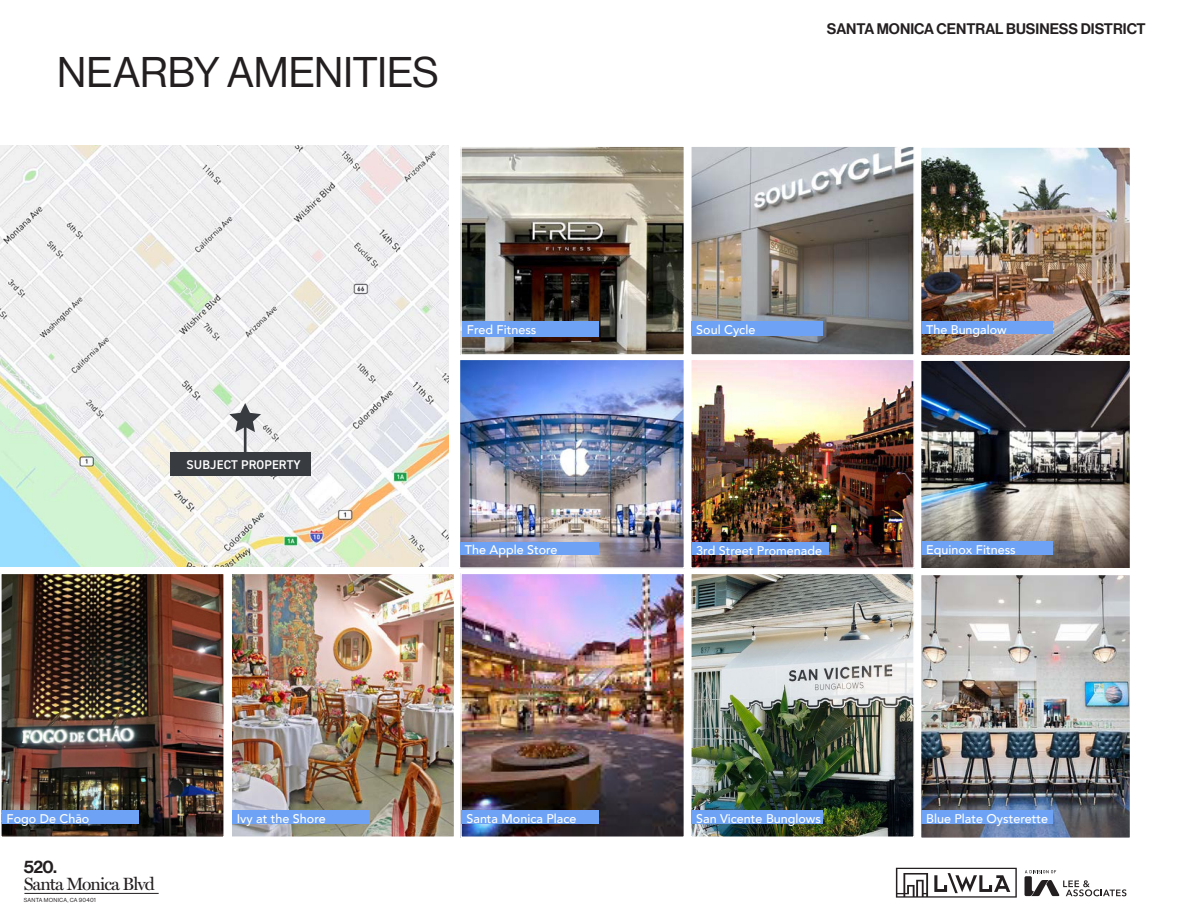
<style>
.page{position:relative;width:1188px;height:918px;background:#fff}
.page>*{position:absolute;margin:0;border:0;box-sizing:border-box;transform-origin:0 0}
.Paragraph_Style_3{font:42px "N Haas Grotesk DS Pro 55 Rg";letter-spacing:-.005em;color:#231f20}
.t1{font:17.85px "Miller Display";letter-spacing:-.05em;color:#231f20}
.t2{font:17.85px "N Haas Grotesk DS Pro 65 Md";color:#231f20}
.t3{font:15px "N Haas Grotesk DS Pro 65 Md";color:#231f20}
.t4{font:500 12.6px "Avenir";color:#fff}
.Body{font:600 12.6px "DIN2014";letter-spacing:.01em;color:#fff}
.t5{font:5.7px "N Haas Grotesk DS Pro 55 Rg";letter-spacing:.04em;color:#231f20}
</style>
<div class="page">
<svg style="left:1025px;top:870px;width:101px;height:26px"></svg>
<svg style="left:896px;top:868px;width:121px;height:30px"></svg>
<hr style="left:24px;top:893px;width:135px;height:1px;background:#231f20">
<img style="left:0;top:145px;width:449px;height:422px">
<svg style="left:229px;top:403px;width:32px;height:29px"></svg>
<hr style="left:244px;top:422px;width:3px;height:48px;background:#383b40">
<div style="left:170px;top:453px;width:140px;height:23px;background:#383b40"></div>
<img style="left:463px;top:148px;width:219px;height:205px">
<div style="left:460px;top:145px;width:225px;height:211px;border:2px solid #fff"></div>
<img style="left:693px;top:148px;width:219px;height:205px">
<div style="left:690px;top:145px;width:225px;height:211px;border:2px solid #fff"></div>
<img style="left:923px;top:149px;width:205px;height:205px">
<div style="left:920px;top:146px;width:211px;height:211px;border:2px solid #fff"></div>
<img style="left:462px;top:362px;width:220px;height:204px">
<div style="left:459px;top:359px;width:226px;height:210px;border:2px solid #fff"></div>
<img style="left:693px;top:362px;width:219px;height:204px">
<div style="left:690px;top:359px;width:225px;height:210px;border:2px solid #fff"></div>
<img style="left:923px;top:362px;width:205px;height:205px">
<div style="left:920px;top:359px;width:211px;height:211px;border:2px solid #fff"></div>
<img style="left:463px;top:576px;width:219px;height:259px">
<div style="left:460px;top:573px;width:225px;height:265px;border:2px solid #fff"></div>
<img style="left:233px;top:576px;width:219px;height:259px">
<div style="left:230px;top:573px;width:225px;height:265px;border:2px solid #fff"></div>
<img style="left:3px;top:576px;width:219px;height:259px">
<div style="left:0;top:573px;width:225px;height:265px;border:2px solid #fff"></div>
<img style="left:693px;top:576px;width:219px;height:259px">
<div style="left:690px;top:573px;width:225px;height:265px;border:2px solid #fff"></div>
<img style="left:923px;top:577px;width:205px;height:259px">
<div style="left:920px;top:574px;width:211px;height:265px;border:2px solid #fff"></div>
<div style="left:462px;top:321px;width:137px;height:16px;background:#6ea2f5"></div>
<div style="left:692px;top:322px;width:131px;height:14px;background:#6ea2f5"></div>
<div style="left:921px;top:321px;width:132px;height:13px;background:#6ea2f5"></div>
<div style="left:460px;top:542px;width:139px;height:12px;background:#6ea2f5"></div>
<div style="left:692px;top:542px;width:137px;height:13px;background:#6ea2f5"></div>
<div style="left:921px;top:542px;width:132px;height:13px;background:#6ea2f5"></div>
<div style="left:462px;top:810px;width:137px;height:14px;background:#6ea2f5"></div>
<div style="left:232px;top:810px;width:137px;height:14px;background:#6ea2f5"></div>
<div style="left:2px;top:810px;width:137px;height:14px;background:#6ea2f5"></div>
<div style="left:692px;top:811px;width:131px;height:13px;background:#6ea2f5"></div>
<div style="left:921px;top:810px;width:132px;height:13px;background:#6ea2f5"></div>
<p class="Paragraph_Style_3" style="left:57px;top:48px;width:383px">NEARBY AMENITIES</p>
<p class="t3" style="left:827px;top:20px;width:320px">SANTA MONICA CENTRAL BUSINESS DISTRICT</p>
<p class="Body" style="left:187px;top:456px;width:116px">SUBJECT PROPERTY</p>
<p class="t4" style="left:467px;top:319px;width:71px">Fred Fitness</p>
<p class="t4" style="left:696px;top:319px;width:61px">Soul Cycle</p>
<p class="t4" style="left:926px;top:319px;width:82px">The Bungalow</p>
<p class="t4" style="left:465px;top:539px;width:94px">The Apple Store</p>
<p class="t4" style="left:696px;top:539px;width:127px">3rd Street Promenade</p>
<p class="t4" style="left:926px;top:539px;width:91px">Equinox Fitness</p>
<p class="t4" style="left:7px;top:808px;width:84px">Fogo De Chāo</p>
<p class="t4" style="left:237px;top:808px;width:90px">Ivy at the Shore</p>
<p class="t4" style="left:467px;top:808px;width:111px">Santa Monica Place</p>
<p class="t4" style="left:696px;top:808px;width:126px">San Vicente Bunglows</p>
<p class="t4" style="left:926px;top:808px;width:123px">Blue Plate Oysterette</p>
<h2 class="t2" style="left:24px;top:857px;width:35px">520.</h2>
<h2 class="t1" style="left:24px;top:873px;width:133px">Santa Monica Blvd</h2>
<p class="t5" style="left:24px;top:896px;width:74px">SANTA MONICA, CA 90401</p>
</div>
